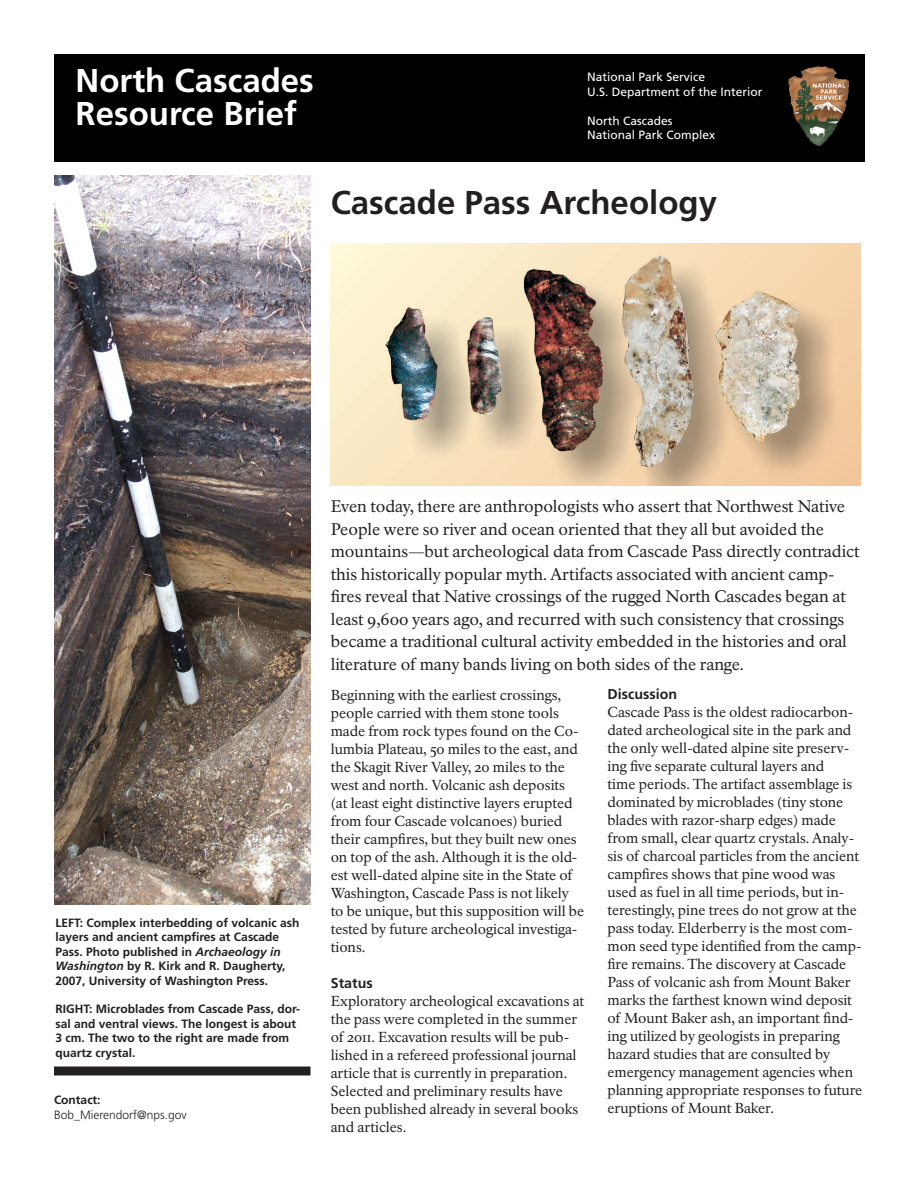
<style>
.page{position:relative;width:918px;height:1188px;background:#fff}
.page>*{position:absolute;margin:0;border:0;box-sizing:border-box;transform-origin:0 0}
.t1{font:700 33px "Frutiger LT Std";color:#fff}
.t2{font:700 33px "Frutiger LT Std";color:#231f20}
.t3{font:16.5px/22.5px "NPS Rawlinson";letter-spacing:-.005em;color:#231f20}
.t4{font:14.25px/18px "NPS Rawlinson";letter-spacing:-.005em;color:#231f20}
.t5{font:700 14.25px "Frutiger LT Std";color:#231f20}
.t6{font:700 12px/14.4px "Frutiger LT Std";color:#231f20}
.t7{font:12px/14.4px "Frutiger LT Std";color:#fff}
.t8{font:300 12px "Frutiger LT Std";color:#231f20}
.s1{font-style:italic}
</style>
<div class="page">
<div style="left:54px;top:54px;width:811px;height:108px;background:#000"></div>
<img style="left:788px;top:66px;width:41px;height:80px">
<img style="left:54px;top:176px;width:256px;height:728px">
<div style="left:54px;top:1066px;width:256px;height:10px;background:#231f20"></div>
<img style="left:331px;top:243px;width:530px;height:243px">
<p class="t1" style="left:76px;top:61px;width:240px">North Cascades</p>
<p class="t1" style="left:76px;top:94px;width:223px">Resource Brief</p>
<p class="t7" style="left:587px;top:70px;width:120px">National Park Service</p>
<p class="t7" style="left:587px;top:85px;width:177px">U.S. Department of the Interior</p>
<p class="t7" style="left:587px;top:113px;width:130px">North Cascades<br>National Park Complex</p>
<p class="t2" style="left:331px;top:183px;width:388px">Cascade Pass Archeology</p>
<p class="t6" style="left:56px;top:916px;width:245px">LEFT: Complex interbedding of volcanic ash layers and ancient campfires at Cascade Pass. Photo published in <span class="s1">Archaeology in Washington</span> by R. Kirk and R. Daugherty, 2007, University of Washington Press.</p>
<p class="t6" style="left:56px;top:1002px;width:246px">RIGHT: Microblades from Cascade Pass, dor&shy;sal and ventral views. The longest is about 3 cm. The two to the right are made from quartz crystal.</p>
<p class="t6" style="left:54px;top:1093px;width:48px">Contact:</p>
<p class="t8" style="left:54px;top:1108px;width:134px">Bob_Mierendorf@nps.gov</p>
<p class="t3" style="left:331px;top:495px;width:530px">Even today, there are anthropologists who assert that Northwest Native People were so river and ocean oriented that they all but avoided the mountains—but archeological data from Cascade Pass directly contradict this historically popular myth. Artifacts associated with ancient camp&shy;fires reveal that Native crossings of the rugged North Cascades began at least 9,600 years ago, and recurred with such consistency that crossings became a traditional cultural activity embedded in the histories and oral literature of many bands living on both sides of the range.</p>
<p class="t4" style="left:331px;top:686px;width:255px">Beginning with the earliest crossings, people carried with them stone tools made from rock types found on the Co&shy;lumbia Plateau, 50 miles to the east, and the Skagit River Valley, 20 miles to the west and north. Volcanic ash deposits (at least eight distinctive layers erupted from four Cascade volcanoes) buried their campfires, but they built new ones on top of the ash. Although it is the old&shy;est well-dated alpine site in the State of Washington, Cascade Pass is not likely to be unique, but this supposition will be tested by future archeological investiga&shy;tions.</p>
<p class="t5" style="left:331px;top:974px;width:43px">Status</p>
<p class="t4" style="left:331px;top:992px;width:255px">Exploratory archeological excavations at the pass were completed in the summer of 2011. Excavation results will be pub&shy;lished in a refereed professional journal article that is currently in preparation.<br>Selected and preliminary results have been published already in several books and articles.</p>
<p class="t5" style="left:608px;top:686px;width:71px">Discussion</p>
<p class="t4" style="left:608px;top:703px;width:256px">Cascade Pass is the oldest radiocarbon&shy;dated archeological site in the park and the only well-dated alpine site preserv&shy;ing five separate cultural layers and<br>time periods. The artifact assemblage is dominated by microblades (tiny stone blades with razor-sharp edges) made from small, clear quartz crystals. Analy&shy;sis of charcoal particles from the ancient campfires shows that pine wood was used as fuel in all time periods, but in&shy;terestingly, pine trees do not grow at the pass today. Elderberry is the most com&shy;mon seed type identified from the camp&shy;fire remains. The discovery at Cascade Pass of volcanic ash from Mount Baker marks the farthest known wind deposit of Mount Baker ash, an important find&shy;ing utilized by geologists in preparing hazard studies that are consulted by emergency management agencies when planning appropriate responses to future eruptions of Mount Baker.</p>
</div>
